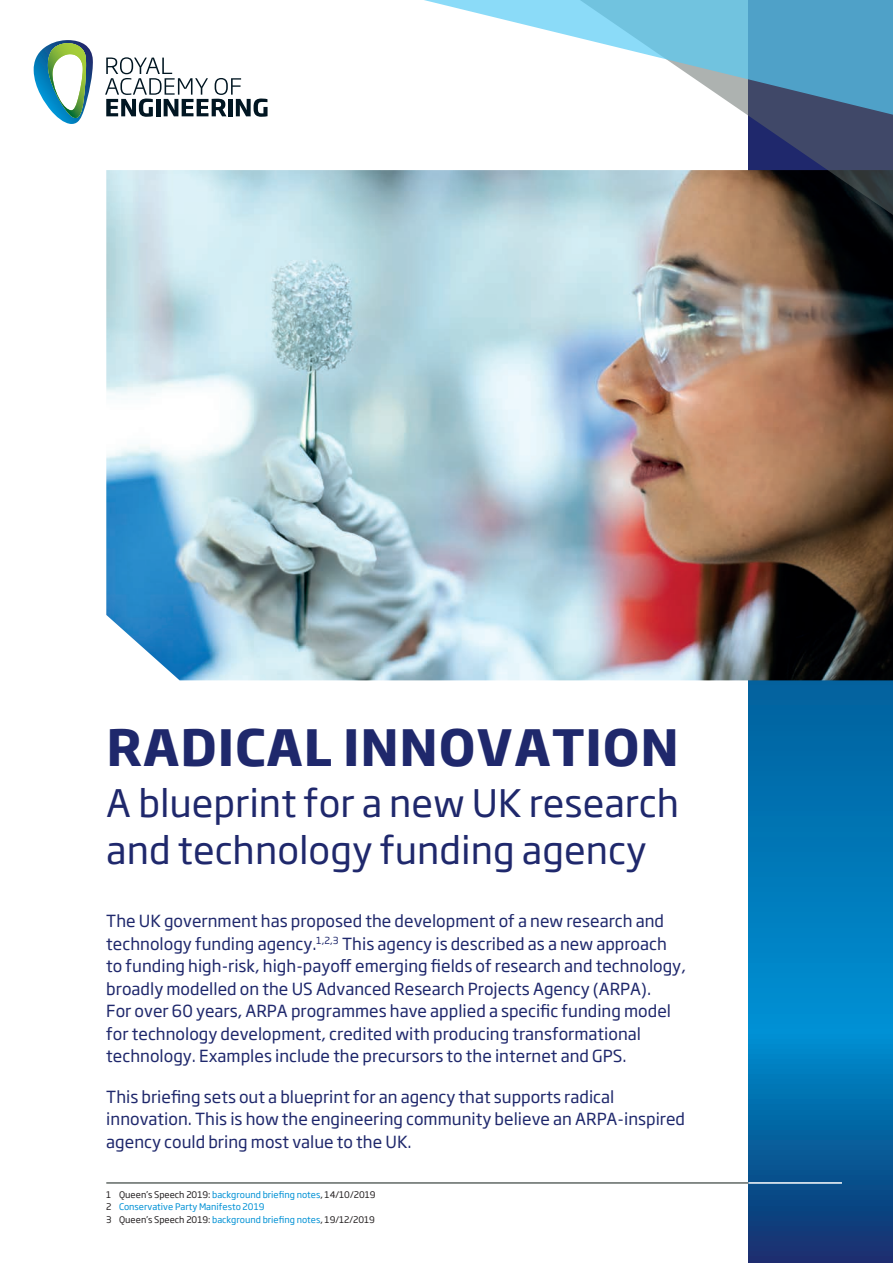
<style>
.page{position:relative;width:893px;height:1263px;background:#fff}
.page>*{position:absolute;margin:0;border:0;box-sizing:border-box;transform-origin:0 0}
.t1{font:700 49.5px "Soho Gothic Pro";letter-spacing:.015em;color:#1f286c}
.t2{font:37.5px/46.5px "Soho Gothic Pro";color:#1f286c}
.t3{font:16.5px/22.5px "Soho Gothic Pro";color:#1f286c}
.t4{font:9px/12.6px "Soho Gothic Pro";color:#0091d5}
.s1{color:#231f20}
</style>
<div class="page">
<svg style="left:748px;top:680px;width:145px;height:583px;background:#036dac"></svg>
<img style="left:106px;top:170px;width:787px;height:510px">
<hr style="left:106px;top:1182px;width:642px;height:2px;background:#606865">
<hr style="left:748px;top:1182px;width:94px;height:2px;background:#fff">
<svg style="left:105px;top:57px;width:163px;height:60px"></svg>
<svg style="left:33px;top:40px;width:60px;height:84px"></svg>
<svg style="left:561px;top:118px;width:332px;height:106px"></svg>
<svg style="left:424px;top:0;width:469px;height:118px"></svg>
<h1 class="t1" style="left:107px;top:708px;width:574px">RADICAL INNOVATION</h1>
<p class="t2" style="left:106px;top:778px;width:574px">A blueprint for a new UK research and technology funding agency</p>
<p class="t3" style="left:106px;top:909px;width:581px">The UK government has proposed the development of a new research and technology funding agency.<sup>1,2,3</sup> This agency is described as a new approach to funding high-risk, high-payoff emerging fields of research and technology, broadly modelled on the US Advanced Research Projects Agency (ARPA).<br>For over 60 years, ARPA programmes have applied a specific funding model for technology development, credited with producing transformational technology. Examples include the precursors to the internet and GPS.</p>
<p class="t3" style="left:106px;top:1084px;width:580px">This briefing sets out a blueprint for an agency that supports radical innovation. This is how the engineering community believe an ARPA-inspired agency could bring most value to the UK.</p>
<p class="t4" style="left:106px;top:1187px;width:271px"><span class="s1">1 Queen’s Speech 2019:</span> background briefing notes<span class="s1">, 14/10/2019<br>2</span> Conservative Party Manifesto 2019<br><span class="s1">3 Queen’s Speech 2019:</span> background briefing notes<span class="s1">, 19/12/2019</span></p>
</div>
